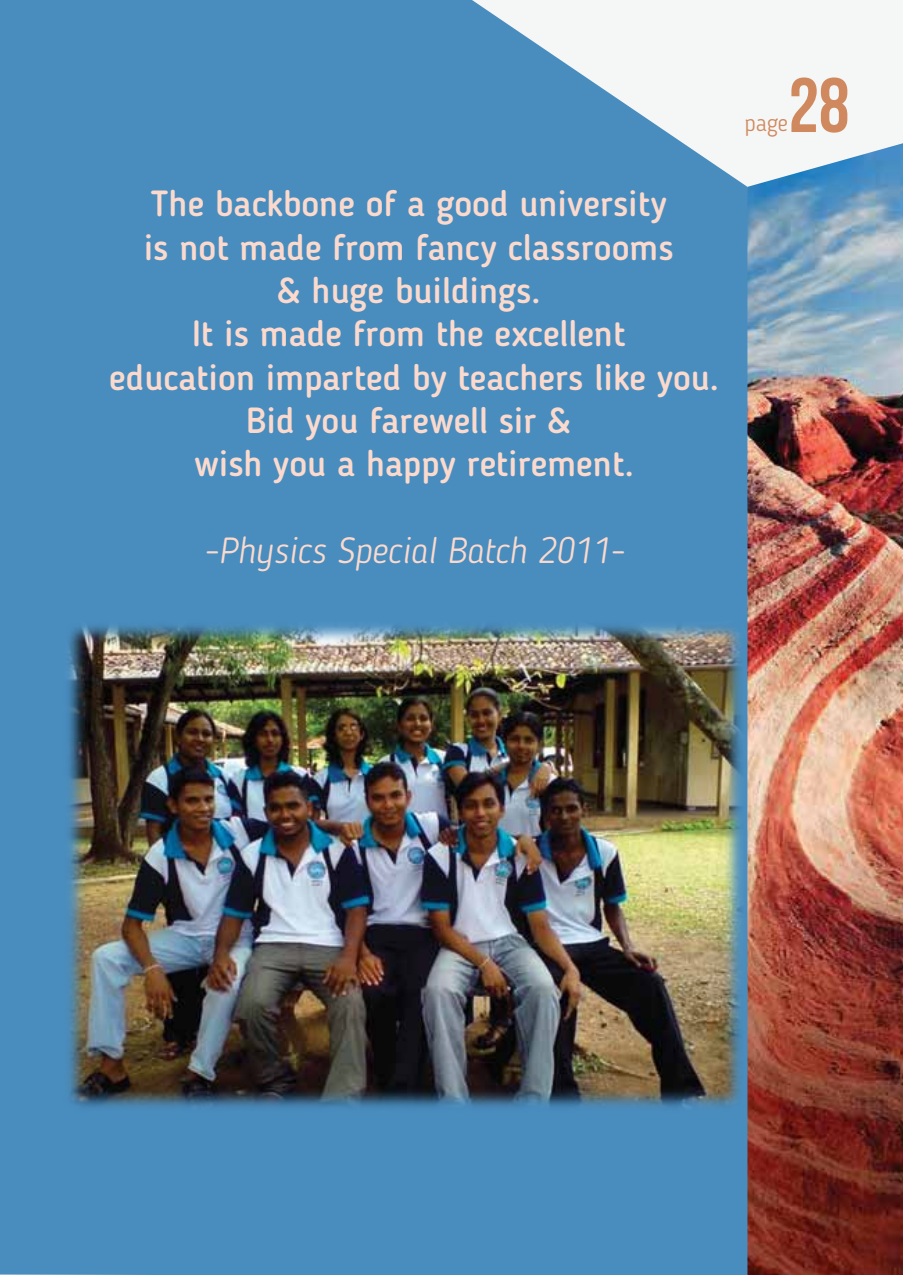
<style>
.page{position:relative;width:903px;height:1275px;background:#fff}
.page>*{position:absolute;margin:0;border:0;box-sizing:border-box;transform-origin:0 0}
.t1{font:77px "Bebas Neue";color:#d0895f}
.t2{font:500 36.05px/43.4px "Blogger Sans";color:#fbdacd;text-align:center}
.t3{font:italic 300 36.05px "Blogger Sans";color:#fbdacd}
.t4{font:300 23.28px "Blogger Sans";color:#d0895f}
</style>
<div class="page">
<div style="left:0;top:0;width:747px;height:1275px;background:#498dbf"></div>
<img style="left:747px;top:143px;width:156px;height:1132px">
<img style="left:64px;top:620px;width:683px;height:492px">
<p class="t2" style="left:109px;top:182px;width:611px">The backbone of a good university<br>is not made from fancy classrooms<br>&amp; huge buildings.<br>It is made from the excellent<br>education imparted by teachers like you.<br>Bid you farewell sir &amp;<br>wish you a happy retirement.</p>
<p class="t3" style="left:204px;top:529px;width:422px">-Physics Special Batch 2011-</p>
<h1 class="t1" style="left:788px;top:63px;width:62px">28</h1>
<p class="t4" style="left:744px;top:109px;width:45px">page</p>
</div>
